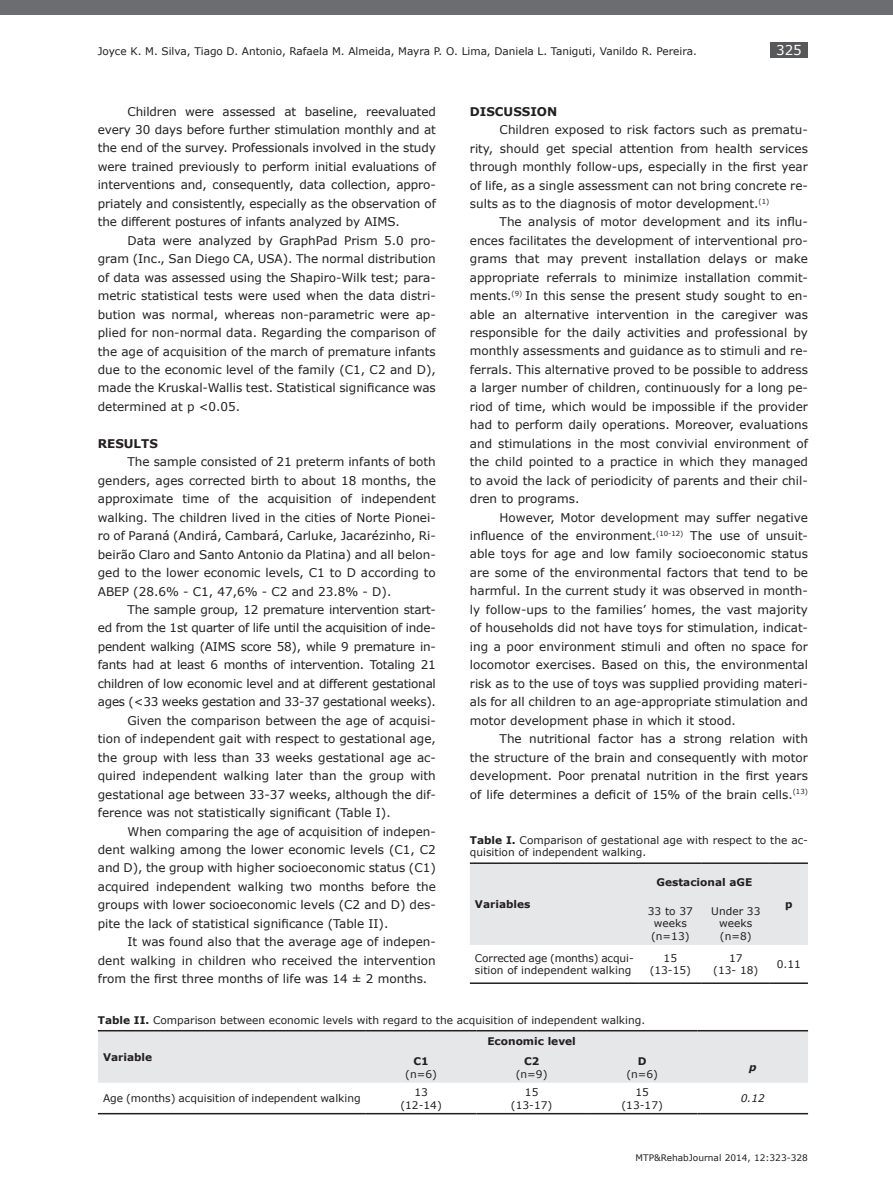
<style>
.page{position:relative;width:893px;height:1191px;background:#fff}
.page>*{position:absolute;margin:0;border:0;box-sizing:border-box;transform-origin:0 0}
.t1{font:13.5px "Verdana";color:#fff}
.t2{font:12px/18.5px "Verdana";color:#231f20;text-align:justify}
.t3{font:12px "Verdana";letter-spacing:-.02em;color:#231f20}
.t4{font:700 12px "Verdana";color:#231f20}
.t5{font:10.5px/12.6px "Verdana";color:#231f20;text-align:center}
.t6{font:700 10.5px "Verdana";color:#231f20}
.t7{font:italic 10.5px "Verdana";color:#231f20}
.t8{font:italic 700 10.5px "Verdana";color:#231f20}
.t9{font:9px "Verdana";color:#231f20}
.s1{font-weight:700}
</style>
<div class="page">
<div style="left:771px;top:43px;width:37px;height:15px;background:#57585a"></div>
<div style="left:0;top:0;width:893px;height:15px;background:#6c6d70"></div>
<div style="left:470px;top:864px;width:338px;height:81px;background:#e6e7e9"></div>
<hr style="left:470px;top:862px;width:169px;height:2px;background:#231f20">
<hr style="left:639px;top:862px;width:63px;height:2px;background:#231f20">
<hr style="left:702px;top:862px;width:68px;height:2px;background:#231f20">
<hr style="left:770px;top:862px;width:38px;height:2px;background:#231f20">
<hr style="left:470px;top:982px;width:169px;height:2px;background:#231f20">
<hr style="left:639px;top:982px;width:63px;height:2px;background:#231f20">
<hr style="left:702px;top:982px;width:68px;height:2px;background:#231f20">
<hr style="left:770px;top:982px;width:38px;height:2px;background:#231f20">
<svg style="left:98px;top:1031px;width:710px;height:82px"></svg>
<hr style="left:98px;top:1030px;width:268px;height:1px;background:#231f20">
<hr style="left:366px;top:1030px;width:110px;height:1px;background:#231f20">
<hr style="left:476px;top:1030px;width:111px;height:1px;background:#231f20">
<hr style="left:587px;top:1030px;width:110px;height:1px;background:#231f20">
<hr style="left:697px;top:1030px;width:111px;height:1px;background:#231f20">
<hr style="left:98px;top:1113px;width:268px;height:1px;background:#231f20">
<hr style="left:366px;top:1113px;width:110px;height:1px;background:#231f20">
<hr style="left:476px;top:1113px;width:111px;height:1px;background:#231f20">
<hr style="left:587px;top:1113px;width:110px;height:1px;background:#231f20">
<hr style="left:697px;top:1113px;width:111px;height:1px;background:#231f20">
<p class="t5" style="left:98px;top:44px;width:601px">Joyce K. M. Silva, Tiago D. Antonio, Rafaela M. Almeida, Mayra P. O. Lima, Daniela L. Taniguti, Vanildo R. Pereira.</p>
<p class="t1" style="left:776px;top:42px;width:27px">325</p>
<p class="t2" style="left:98px;top:101px;width:340px;text-indent:30px">Children were assessed at baseline, reevaluated every 30 days before further stimulation monthly and at the end of the survey. Professionals involved in the study were trained previously to perform initial evaluations of interventions and, consequently, data collection, appro&shy;priately and consistently, especially as the observation of the different postures of infants analyzed by AIMS.</p>
<p class="t2" style="left:98px;top:231px;width:340px;text-indent:30px">Data were analyzed by GraphPad Prism 5.0 pro&shy;gram (Inc., San Diego CA, USA). The normal distribution of data was assessed using the Shapiro-Wilk test; para&shy;metric statistical tests were used when the data distri&shy;bution was normal, whereas non-parametric were ap&shy;plied for non-normal data. Regarding the comparison of the age of acquisition of the march of premature infants due to the economic level of the family (C1, C2 and D), made the Kruskal-Wallis test. Statistical significance was determined at p &lt;0.05.</p>
<p class="t4" style="left:98px;top:436px;width:62px">RESULTS</p>
<p class="t2" style="left:98px;top:452px;width:340px;text-indent:30px">The sample consisted of 21 preterm infants of both genders, ages corrected birth to about 18 months, the approximate time of the acquisition of independent walking. The children lived in the cities of Norte Pionei&shy;ro of Paraná (Andirá, Cambará, Carluke, Jacarézinho, Ri&shy;beirão Claro and Santo Antonio da Platina) and all belon&shy;ged to the lower economic levels, C1 to D according to ABEP (28.6% - C1, 47,6% - C2 and 23.8% - D).</p>
<p class="t3" style="left:128px;top:602px;width:310px">The sample group, 12 premature intervention start-</p>
<p class="t3" style="left:98px;top:620px;width:340px">ed from the 1st quarter of life until the acquisition of inde-</p>
<p class="t3" style="left:98px;top:639px;width:340px">pendent walking (AIMS score 58), while 9 premature in-</p>
<p class="t3" style="left:98px;top:657px;width:340px">fants had at least 6 months of intervention. Totaling 21</p>
<p class="t3" style="left:98px;top:676px;width:340px">children of low economic level and at different gestational</p>
<p class="t3" style="left:98px;top:694px;width:340px">ages (&lt;33 weeks gestation and 33-37 gestational weeks).</p>
<p class="t2" style="left:128px;top:711px;width:310px">Given the comparison between the age of acquisi-</p>
<p class="t2" style="left:98px;top:729px;width:340px">tion of independent gait with respect to gestational age,</p>
<p class="t2" style="left:98px;top:747px;width:340px">the group with less than 33 weeks gestational age ac-</p>
<p class="t2" style="left:98px;top:766px;width:340px">quired independent walking later than the group with</p>
<p class="t2" style="left:98px;top:784px;width:340px">gestational age between 33-37 weeks, although the dif-</p>
<p class="t2" style="left:98px;top:803px;width:294px">ference was not statistically significant (Table I).</p>
<p class="t2" style="left:128px;top:821px;width:310px">When comparing the age of acquisition of indepen-</p>
<p class="t2" style="left:98px;top:840px;width:340px">dent walking among the lower economic levels (C1, C2</p>
<p class="t2" style="left:98px;top:858px;width:340px">and D), the group with higher socioeconomic status (C1)</p>
<p class="t2" style="left:98px;top:877px;width:340px">acquired independent walking two months before the</p>
<p class="t2" style="left:98px;top:895px;width:340px">groups with lower socioeconomic levels (C2 and D) des-</p>
<p class="t2" style="left:98px;top:914px;width:292px">pite the lack of statistical significance (Table II).</p>
<p class="t2" style="left:128px;top:932px;width:310px">It was found also that the average age of indepen-</p>
<p class="t2" style="left:98px;top:950px;width:340px">dent walking in children who received the intervention</p>
<p class="t2" style="left:98px;top:969px;width:331px">from the first three months of life was 14 ± 2 months.</p>
<p class="t4" style="left:470px;top:104px;width:89px">DISCUSSION</p>
<p class="t2" style="left:470px;top:120px;width:340px;text-indent:30px">Children exposed to risk factors such as prematu&shy;rity, should get special attention from health services through monthly follow-ups, especially in the first year of life, as a single assessment can not bring concrete re&shy;sults as to the diagnosis of motor development.<sup>(1)</sup></p>
<p class="t2" style="left:470px;top:212px;width:340px;text-indent:30px">The analysis of motor development and its influ&shy;ences facilitates the development of interventional pro&shy;grams that may prevent installation delays or make appropriate referrals to minimize installation commit&shy;ments.<sup>(9)</sup> In this sense the present study sought to en&shy;able an alternative intervention in the caregiver was responsible for the daily activities and professional by monthly assessments and guidance as to stimuli and re&shy;ferrals. This alternative proved to be possible to address a larger number of children, continuously for a long pe&shy;riod of time, which would be impossible if the provider had to perform daily operations. Moreover, evaluations and stimulations in the most convivial environment of the child pointed to a practice in which they managed to avoid the lack of periodicity of parents and their chil&shy;dren to programs.</p>
<p class="t2" style="left:470px;top:507px;width:340px;text-indent:30px">However, Motor development may suffer negative influence of the environment.<sup>(10-12)</sup> The use of unsuit&shy;able toys for age and low family socioeconomic status are some of the environmental factors that tend to be harmful. In the current study it was observed in month&shy;ly follow-ups to the families’ homes, the vast majority of households did not have toys for stimulation, indicat&shy;ing a poor environment stimuli and often no space for locomotor exercises. Based on this, the environmental risk as to the use of toys was supplied providing materi&shy;als for all children to an age-appropriate stimulation and motor development phase in which it stood.</p>
<p class="t2" style="left:470px;top:729px;width:340px;text-indent:30px">The nutritional factor has a strong relation with the structure of the brain and consequently with motor development. Poor prenatal nutrition in the first years of life determines a deficit of 15% of the brain cells.<sup>(13)</sup></p>
<p class="t5" style="left:470px;top:833px;width:340px;text-align:left"><span class="s1">Table I.</span> Comparison of gestational age with respect to the ac&shy;quisition of independent walking.</p>
<p class="t6" style="left:656px;top:876px;width:97px">Gestacional aGE</p>
<p class="t6" style="left:475px;top:897px;width:57px">Variables</p>
<p class="t6" style="left:785px;top:897px;width:9px">p</p>
<p class="t5" style="left:648px;top:904px;width:47px">33 to 37 weeks (n=13)</p>
<p class="t5" style="left:711px;top:904px;width:51px">Under 33 weeks (n=8)</p>
<p class="t5" style="left:475px;top:951px;width:160px;text-align:left">Corrected age (months) acqui&shy;sition of independent walking</p>
<p class="t5" style="left:650px;top:951px;width:43px">15 (13-15)</p>
<p class="t5" style="left:713px;top:951px;width:47px">17<br>(13- 18)</p>
<p class="t5" style="left:777px;top:957px;width:26px">0.11</p>
<p class="t5" style="left:98px;top:1013px;width:549px"><span class="s1">Table II.</span> Comparison between economic levels with regard to the acquisition of independent walking.</p>
<p class="t6" style="left:103px;top:1050px;width:51px">Variable</p>
<p class="t6" style="left:487px;top:1034px;width:90px">Economic level</p>
<p class="t6" style="left:413px;top:1054px;width:17px">C1</p>
<p class="t5" style="left:405px;top:1067px;width:33px">(n=6)</p>
<p class="t6" style="left:524px;top:1054px;width:17px">C2</p>
<p class="t5" style="left:516px;top:1067px;width:33px">(n=9)</p>
<p class="t6" style="left:638px;top:1054px;width:10px">D</p>
<p class="t5" style="left:626px;top:1067px;width:33px">(n=6)</p>
<p class="t8" style="left:749px;top:1061px;width:9px">p</p>
<p class="t5" style="left:103px;top:1091px;width:259px">Age (months) acquisition of independent walking</p>
<p class="t5" style="left:400px;top:1085px;width:43px">13 (12-14)</p>
<p class="t5" style="left:511px;top:1085px;width:43px">15 (13-17)</p>
<p class="t5" style="left:621px;top:1085px;width:43px">15 (13-17)</p>
<p class="t7" style="left:741px;top:1091px;width:26px">0.12</p>
<p class="t9" style="left:636px;top:1152px;width:174px">MTP&amp;RehabJournal 2014, 12:323-328</p>
</div>
